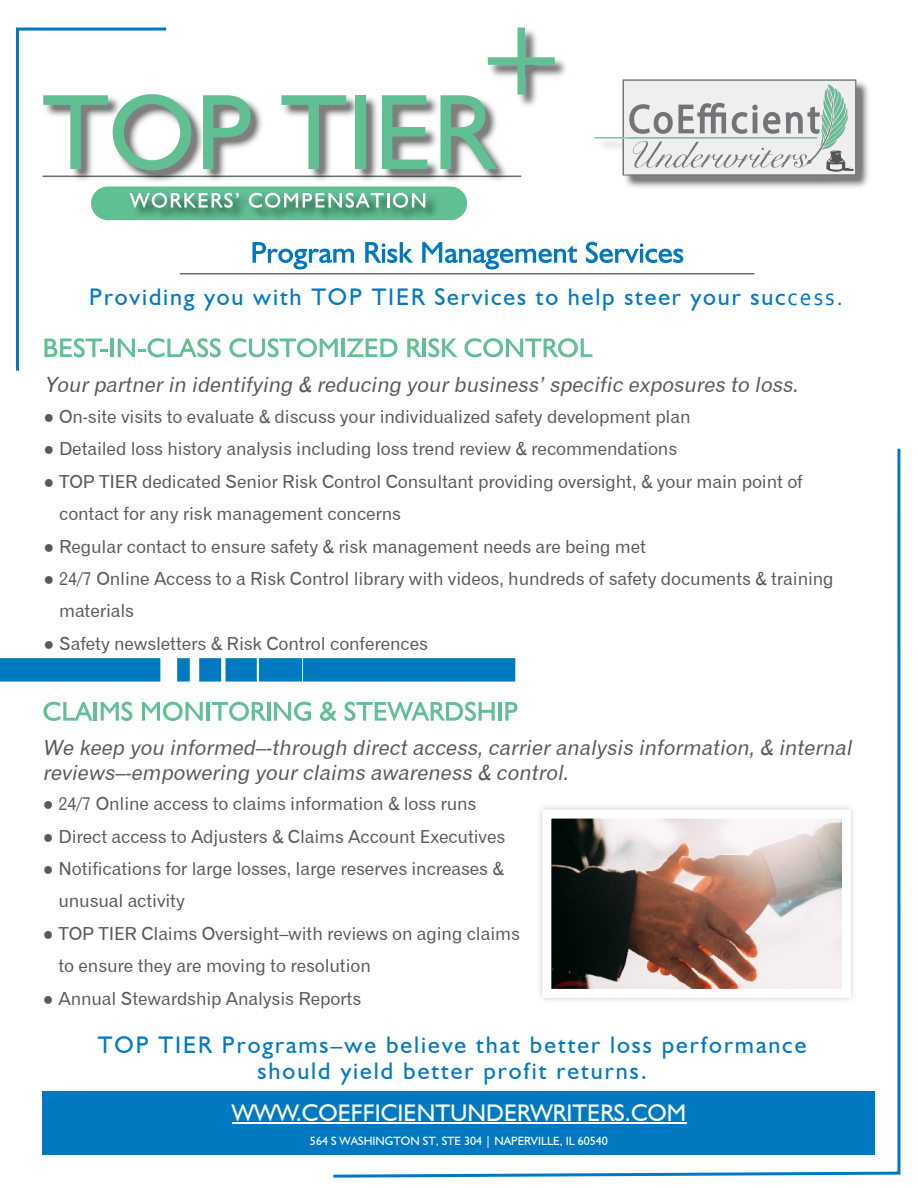
<style>
.page{position:relative;width:918px;height:1188px;background:#fff}
.page>*{position:absolute;margin:0;border:0;box-sizing:border-box;transform-origin:0 0}
.t1{font:108px "Humanist 521 BT";color:#60c093}
.t2{font:24px/25.8px "Humanist 521 BT";letter-spacing:.08em;color:#0079c1;text-align:center}
.t3{font:24px "Humanist 521 BT";color:#fff}
.t4{font:italic 21px/25.2px "Gothic 720 BT Roman B";color:#595959}
.t5{font:18px/32.4px "Gothic 720 BT Roman B";letter-spacing:-.01em;color:#595959}
.t6{font:12px "Humanist 521 BT";color:#fff}
.s1{font-family:"Corbel"}
.s2{font-family:"Times New Roman"}
</style>
<div class="page">
<svg style="left:253px;top:242px;width:101px;height:27px"></svg>
<svg style="left:365px;top:242px;width:48px;height:21px"></svg>
<svg style="left:422px;top:242px;width:155px;height:27px"></svg>
<svg style="left:586px;top:242px;width:97px;height:21px"></svg>
<hr style="left:180px;top:273px;width:574px;height:2px;background:#6b6b6b">
<img style="left:169px;top:213px;width:287px;height:8px">
<svg style="left:15px;top:27px;width:154px;height:344px"></svg>
<svg style="left:0;top:658px;width:330px;height:24px;background:#1f89c8"></svg>
<svg style="left:330px;top:448px;width:571px;height:730px"></svg>
<div style="left:43px;top:1091px;width:832px;height:63px;background:#0079c1"></div>
<hr style="left:232px;top:1123px;width:454px;height:1px;background:#fff">
<svg style="left:44px;top:338px;width:64px;height:19px"></svg>
<hr style="left:111px;top:338px;width:3px;height:19px;background:#60c093">
<svg style="left:118px;top:338px;width:103px;height:19px"></svg>
<svg style="left:229px;top:338px;width:109px;height:19px"></svg>
<hr style="left:342px;top:338px;width:3px;height:19px;background:#60c093">
<svg style="left:347px;top:338px;width:51px;height:19px"></svg>
<svg style="left:407px;top:338px;width:15px;height:19px"></svg>
<hr style="left:423px;top:338px;width:3px;height:19px;background:#60c093">
<svg style="left:429px;top:338px;width:29px;height:19px"></svg>
<svg style="left:464px;top:338px;width:128px;height:19px"></svg>
<svg style="left:43px;top:702px;width:50px;height:19px"></svg>
<hr style="left:94px;top:702px;width:3px;height:19px;background:#60c093">
<svg style="left:101px;top:702px;width:31px;height:19px"></svg>
<svg style="left:142px;top:702px;width:61px;height:19px"></svg>
<hr style="left:207px;top:702px;width:3px;height:19px;background:#60c093">
<svg style="left:212px;top:702px;width:54px;height:19px"></svg>
<hr style="left:267px;top:702px;width:3px;height:19px;background:#60c093">
<svg style="left:274px;top:702px;width:37px;height:19px"></svg>
<svg style="left:320px;top:702px;width:17px;height:19px"></svg>
<svg style="left:345px;top:702px;width:150px;height:19px"></svg>
<hr style="left:499px;top:702px;width:3px;height:19px;background:#60c093">
<svg style="left:505px;top:702px;width:13px;height:19px"></svg>
<img style="left:533px;top:801px;width:327px;height:206px">
<img style="left:552px;top:820px;width:289px;height:168px">
<div style="left:542px;top:810px;width:309px;height:188px;border:9px solid #fff"></div>
<img style="left:40px;top:59px;width:482px;height:154px">
<img style="left:486px;top:27px;width:80px;height:83px">
<div style="left:518px;top:28px;width:7px;height:67px;background:#60c093"></div>
<div style="left:488px;top:57px;width:67px;height:8px;background:#60c093"></div>
<img style="left:625px;top:79px;width:244px;height:109px">
<svg style="left:594px;top:79px;width:262px;height:97px"></svg>
<h1 class="t1" style="left:43px;top:87px;width:453px">TOP TIER</h1>
<h2 class="t2" style="left:89px;top:286px;width:755px">Providing you with TOP TIER Services to help steer your suc<span class="s1">cess.</span></h2>
<p class="t4" style="left:45px;top:374px;width:758px">Your partner in identifying &amp; reducing your business’ specific exposures to loss.</p>
<p class="t5" style="left:43px;top:402px;width:649px"><span class="s2">●</span> On-site visits to evaluate &amp; discuss your individualized safety development plan</p>
<p class="t5" style="left:43px;top:435px;width:635px"><span class="s2">●</span> Detailed loss history analysis including loss trend review &amp; recommendations</p>
<p class="t5" style="left:59px;top:467px;width:745px;text-indent:-16px"><span class="s2">●</span> TOP TIER dedicated Senior Risk Control Consultant providing oversight, &amp; your main point of contact for any risk management concerns</p>
<p class="t5" style="left:43px;top:532px;width:604px"><span class="s2">●</span> Regular contact to ensure safety &amp; risk management needs are being met</p>
<p class="t5" style="left:59px;top:564px;width:776px;text-indent:-16px"><span class="s2">●</span> 24/7 Online Access to a Risk Control library with videos, hundreds of safety documents &amp; training materials</p>
<p class="t5" style="left:43px;top:629px;width:386px"><span class="s2">●</span> Safety newsletters &amp; Risk Control conferences</p>
<p class="t4" style="left:43px;top:737px;width:814px">We keep you informed–-through direct access, carrier analysis information, &amp; internal reviews–-empowering your claims awareness &amp; control.</p>
<p class="t5" style="left:43px;top:789px;width:435px"><span class="s2">●</span> 24/7 Online access to claims information &amp; loss runs</p>
<p class="t5" style="left:43px;top:822px;width:464px"><span class="s2">●</span> Direct access to Adjusters &amp; Claims Account Executives</p>
<p class="t5" style="left:58px;top:854px;width:447px;text-indent:-16px"><span class="s2">●</span> Notifications for large losses, large reserves increases &amp; unusual activity</p>
<p class="t5" style="left:58px;top:919px;width:463px;text-indent:-16px"><span class="s2">●</span> TOP TIER Claims Oversight–with reviews on aging claims to ensure they are moving to resolution</p>
<p class="t5" style="left:43px;top:984px;width:320px"><span class="s2">●</span> Annual Stewardship Analysis Reports</p>
<h2 class="t2" style="left:98px;top:1034px;width:710px">TOP TIER Programs–we believe that better loss performance should yield better profit returns.</h2>
<h2 class="t3" style="left:232px;top:1102px;width:456px">WWW.COEFFICIENTUNDERWRITERS.COM</h2>
<p class="t6" style="left:310px;top:1136px;width:300px">564 S WASHINGTON ST, STE 304 | NAPERVILLE, IL 60540</p>
</div>
